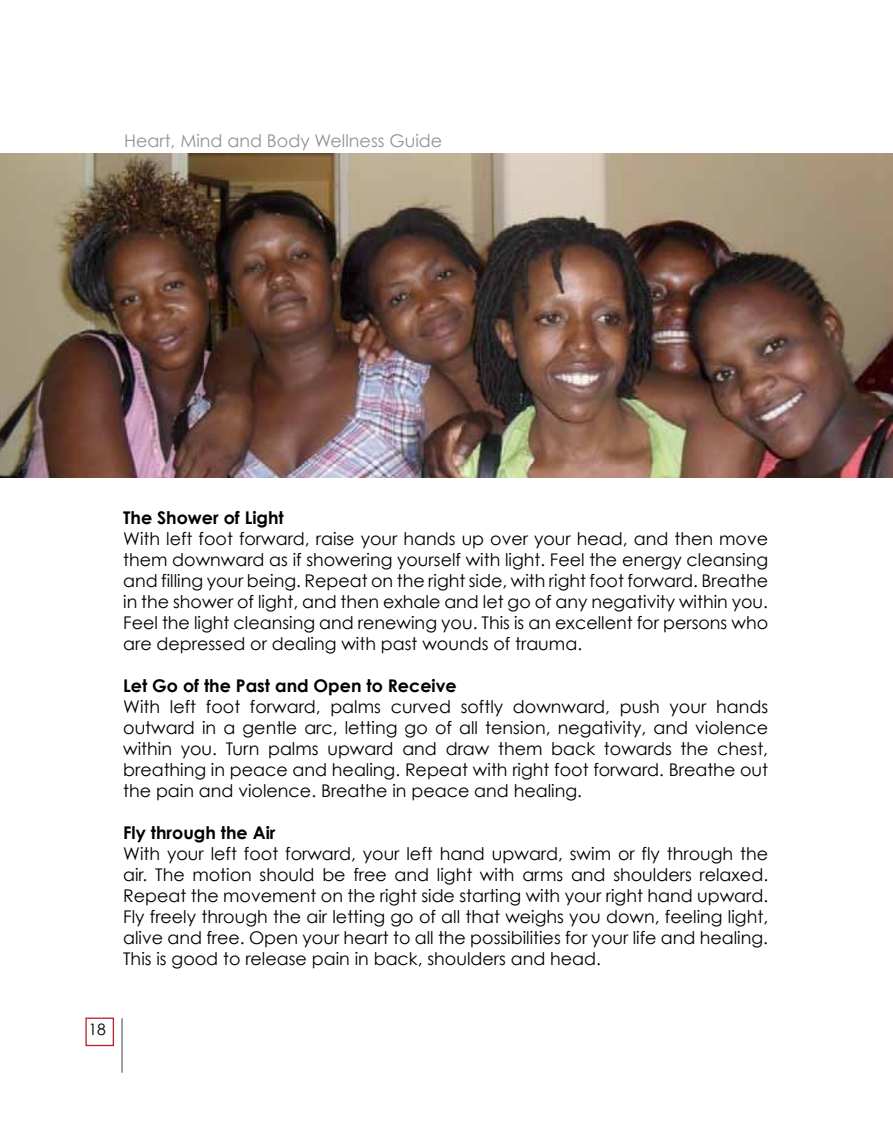
<style>
.page{position:relative;width:893px;height:1141px;background:#fff}
.page>*{position:absolute;margin:0;border:0;box-sizing:border-box;transform-origin:0 0}
.t1{font:17.5px/21px "Century Gothic";color:#000;text-align:justify}
.t2{font:700 17.5px "Century Gothic";color:#000}
.t3{font:17.5px "Century Gothic";color:#919396}
.t4{font:15.75px "Century Gothic";color:#000}
</style>
<div class="page">
<hr style="left:121px;top:1018px;width:2px;height:55px;background:#919396">
<div style="left:85px;top:1018px;width:29px;height:28px;border:1px solid #be1e2d"></div>
<img style="left:0;top:154px;width:893px;height:323px">
<p class="t3" style="left:124px;top:130px;width:320px">Heart, Mind and Body Wellness Guide</p>
<p class="t2" style="left:123px;top:507px;width:162px">The Shower of Light</p>
<p class="t1" style="left:123px;top:528px;width:646px">With left foot forward, raise your hands up over your head, and then move them downward as if showering yourself with light. Feel the energy cleansing and filling your being. Repeat on the right side, with right foot forward. Breathe in the shower of light, and then exhale and let go of any negativity within you.<br>Feel the light cleansing and renewing you. This is an excellent for persons who are depressed or dealing with past wounds of trauma.</p>
<p class="t2" style="left:123px;top:675px;width:335px">Let Go of the Past and Open to Receive</p>
<p class="t1" style="left:123px;top:696px;width:646px">With left foot forward, palms curved softly downward, push your hands outward in a gentle arc, letting go of all tension, negativity, and violence within you. Turn palms upward and draw them back towards the chest, breathing in peace and healing. Repeat with right foot forward. Breathe out the pain and violence. Breathe in peace and healing.</p>
<p class="t2" style="left:123px;top:822px;width:154px">Fly through the Air</p>
<p class="t1" style="left:123px;top:843px;width:646px">With your left foot forward, your left hand upward, swim or fly through the air. The motion should be free and light with arms and shoulders relaxed.<br>Repeat the movement on the right side starting with your right hand upward.<br>Fly freely through the air letting go of all that weighs you down, feeling light, alive and free. Open your heart to all the possibilities for your life and healing.<br>This is good to release pain in back, shoulders and head.</p>
<p class="t4" style="left:88px;top:1020px;width:19px">18</p>
</div>
